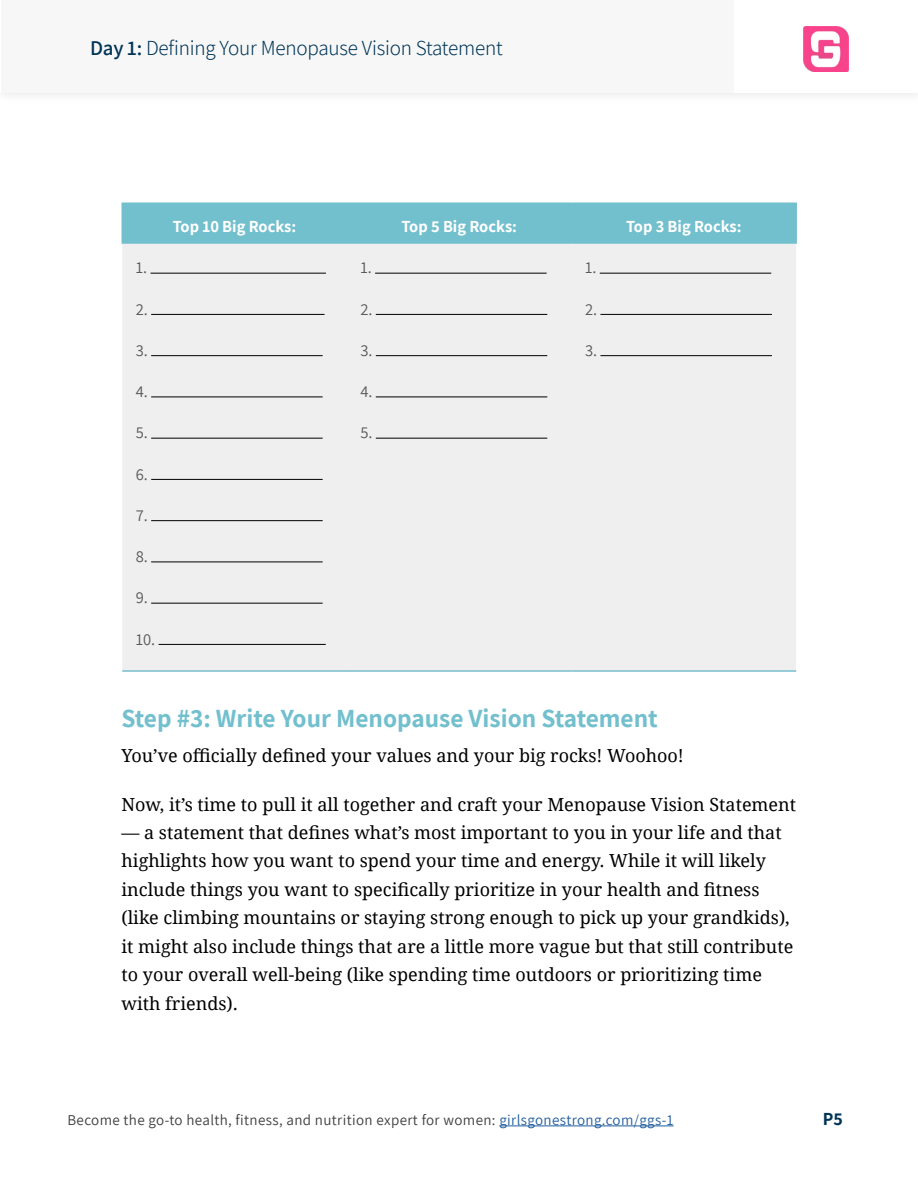
<style>
.page{position:relative;width:918px;height:1188px;background:#fff}
.page>*{position:absolute;margin:0;border:0;box-sizing:border-box;transform-origin:0 0}
.t1{font:700 25.5px "Assistant";color:#72bfce}
.t2{font:300 21px "Assistant";letter-spacing:-.01em;color:#003457}
.t3{font:18px/28.5px "Droid Serif";color:#000}
.t4{font:700 18px "Assistant";color:#003457}
.t5{font:700 16.5px "Assistant";color:#fff}
.t6{font:16.5px "Assistant";color:#58595b}
.t7{font:15px "Assistant";letter-spacing:.025em;color:#403f40}
.s1{font-weight:600}
.s2{color:#215e9e}
</style>
<div class="page">
<div style="left:0;top:0;width:918px;height:104px;background:#fafafa"></div>
<div style="left:1px;top:0;width:917px;height:93px;background:#fff"></div>
<div style="left:1px;top:0;width:732px;height:93px;background:#f6f7f6"></div>
<img style="left:803px;top:26px;width:46px;height:45px">
<hr style="left:499px;top:1126px;width:175px;height:1px;background:#215e9e">
<div style="left:123px;top:204px;width:672px;height:38px;background:#72bfce"></div>
<div style="left:122px;top:244px;width:674px;height:426px;background:#efeff0"></div>
<hr style="left:122px;top:202px;width:225px;height:2px;background:#72bfce">
<hr style="left:122px;top:204px;width:1px;height:38px;background:#72bfce">
<hr style="left:347px;top:202px;width:225px;height:2px;background:#72bfce">
<hr style="left:346px;top:204px;width:2px;height:38px;background:#72bfce">
<hr style="left:572px;top:202px;width:225px;height:2px;background:#72bfce">
<hr style="left:571px;top:204px;width:1px;height:38px;background:#72bfce">
<hr style="left:795px;top:204px;width:2px;height:38px;background:#72bfce">
<hr style="left:122px;top:242px;width:225px;height:2px;background:#72bfce">
<hr style="left:347px;top:242px;width:225px;height:2px;background:#72bfce">
<hr style="left:572px;top:242px;width:225px;height:2px;background:#72bfce">
<hr style="left:122px;top:670px;width:225px;height:2px;background:#76bece">
<hr style="left:347px;top:670px;width:225px;height:2px;background:#76bece">
<hr style="left:572px;top:670px;width:224px;height:2px;background:#76bece">
<hr style="left:150px;top:273px;width:176px;height:1px;background:#000">
<hr style="left:151px;top:314px;width:174px;height:1px;background:#000">
<hr style="left:151px;top:355px;width:172px;height:1px;background:#000">
<hr style="left:151px;top:397px;width:172px;height:1px;background:#000">
<hr style="left:151px;top:438px;width:172px;height:1px;background:#000">
<hr style="left:151px;top:479px;width:172px;height:1px;background:#000">
<hr style="left:151px;top:520px;width:172px;height:1px;background:#000">
<hr style="left:151px;top:562px;width:172px;height:1px;background:#000">
<hr style="left:151px;top:603px;width:172px;height:1px;background:#000">
<hr style="left:159px;top:644px;width:167px;height:1px;background:#000">
<hr style="left:375px;top:273px;width:172px;height:1px;background:#000">
<hr style="left:376px;top:314px;width:171px;height:1px;background:#000">
<hr style="left:376px;top:355px;width:171px;height:1px;background:#000">
<hr style="left:376px;top:397px;width:171px;height:1px;background:#000">
<hr style="left:376px;top:438px;width:171px;height:1px;background:#000">
<hr style="left:600px;top:273px;width:171px;height:1px;background:#000">
<hr style="left:600px;top:314px;width:172px;height:1px;background:#000">
<hr style="left:600px;top:355px;width:172px;height:1px;background:#000">
<p class="t2" style="left:90px;top:34px;width:414px"><span class="s1">Day 1:</span> Defining Your Menopause Vision Statement</p>
<p class="t6" style="left:136px;top:256px;width:13px">1.</p>
<p class="t6" style="left:136px;top:298px;width:14px">2.</p>
<p class="t6" style="left:136px;top:339px;width:14px">3.</p>
<p class="t6" style="left:136px;top:380px;width:14px">4.</p>
<p class="t6" style="left:136px;top:421px;width:14px">5.</p>
<p class="t6" style="left:136px;top:463px;width:14px">6.</p>
<p class="t6" style="left:136px;top:504px;width:14px">7.</p>
<p class="t6" style="left:136px;top:545px;width:14px">8.</p>
<p class="t6" style="left:136px;top:586px;width:14px">9.</p>
<p class="t6" style="left:136px;top:628px;width:21px">10.</p>
<p class="t5" style="left:173px;top:215px;width:125px">Top 10 Big Rocks:</p>
<p class="t5" style="left:401px;top:215px;width:117px">Top 5 Big Rocks:</p>
<p class="t5" style="left:626px;top:215px;width:117px">Top 3 Big Rocks:</p>
<p class="t6" style="left:360px;top:257px;width:13px">1.</p>
<p class="t6" style="left:360px;top:298px;width:14px">2.</p>
<p class="t6" style="left:360px;top:339px;width:14px">3.</p>
<p class="t6" style="left:360px;top:380px;width:14px">4.</p>
<p class="t6" style="left:360px;top:421px;width:14px">5.</p>
<p class="t6" style="left:585px;top:257px;width:13px">1.</p>
<p class="t6" style="left:585px;top:298px;width:14px">2.</p>
<p class="t6" style="left:585px;top:339px;width:14px">3.</p>
<h1 class="t1" style="left:122px;top:700px;width:538px">Step #3: Write Your Menopause Vision Statement</h1>
<p class="t3" style="left:122px;top:741px;width:564px">You’ve officially defined your values and your big rocks! Woohoo!</p>
<p class="t3" style="left:122px;top:789px;width:676px">Now, it’s time to pull it all together and craft your Menopause Vision Statement</p>
<p class="t3" style="left:122px;top:818px;width:673px">— a statement that defines what’s most important to you in your life and that highlights how you want to spend your time and energy. While it will likely include things you want to specifically prioritize in your health and fitness (like climbing mountains or staying strong enough to pick up your grandkids), it might also include things that are a little more vague but that still contribute to your overall well-being (like spending time outdoors or prioritizing time with friends).</p>
<p class="t7" style="left:68px;top:1109px;width:608px">Become the go-to health, fitness, and nutrition expert for women: <span class="s2">girlsgonestrong.com/ggs-1</span></p>
<p class="t4" style="left:823px;top:1107px;width:22px">P5</p>
</div>
